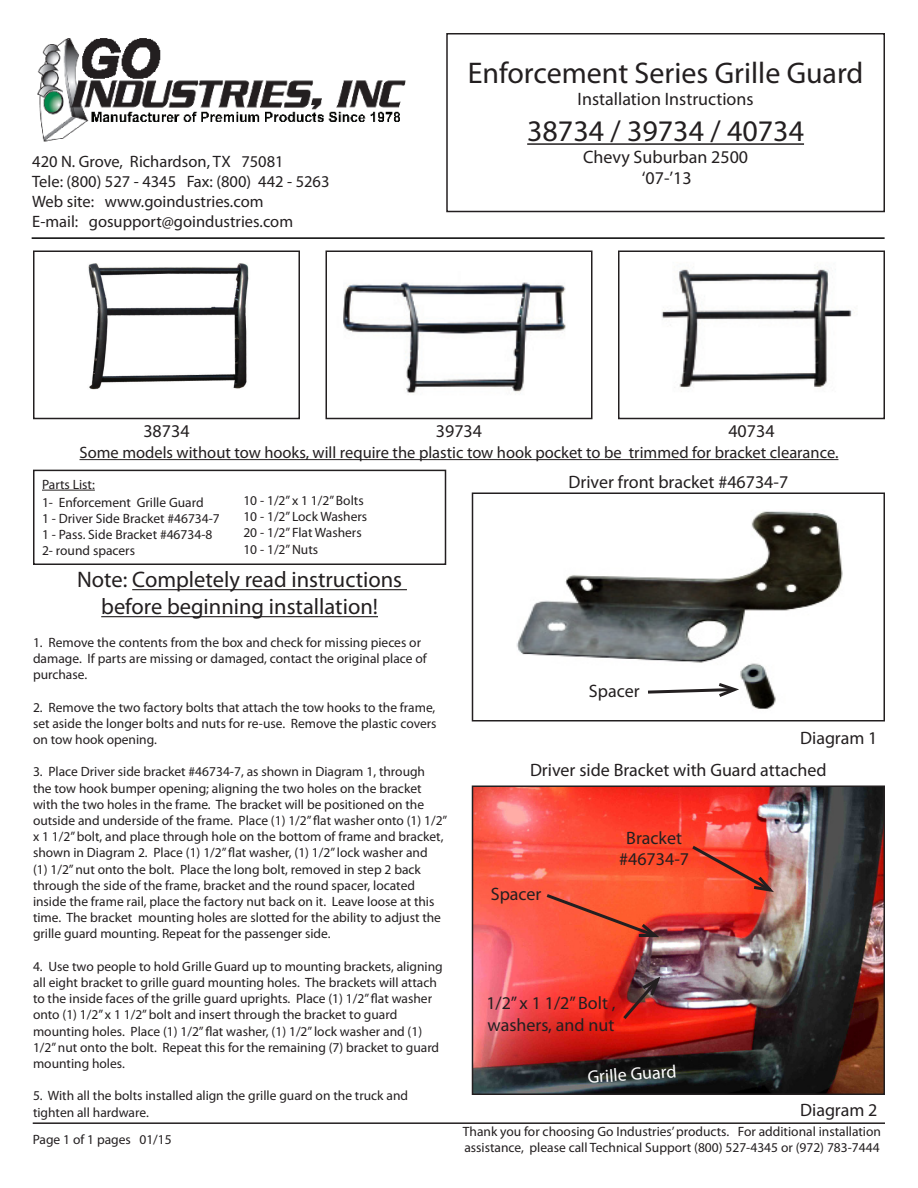
<style>
.page{position:relative;width:918px;height:1188px;background:#fff}
.page>*{position:absolute;margin:0;border:0;box-sizing:border-box;transform-origin:0 0}
.t1{font:30px "Myriad Pro";color:#231f20}
.t2{font:22.5px/27px "Myriad Pro";color:#231f20;text-align:center}
.t3{font:18px/21.6px "Myriad Pro";color:#231f20}
.t4{font:18px "Myriad Pro";color:#fff}
.t5{font:16.5px "Myriad Pro";color:#231f20}
.t6{font:13.5px/16.2px "Myriad Pro";color:#231f20}
</style>
<div class="page">
<hr style="left:42px;top:490px;width:53px;height:1px;background:#231f20">
<div style="left:33px;top:470px;width:413px;height:95px;border:2px solid #231f20"></div>
<hr style="left:527px;top:143px;width:277px;height:2px;background:#231f20">
<div style="left:446px;top:33px;width:439px;height:179px;border:2px solid #231f20"></div>
<hr style="left:32px;top:237px;width:853px;height:2px;background:#010000">
<img style="left:37px;top:38px;width:369px;height:104px">
<hr style="left:33px;top:1122px;width:852px;height:2px;background:#231f20">
<hr style="left:132px;top:589px;width:275px;height:1px;background:#231f20">
<hr style="left:101px;top:616px;width:277px;height:1px;background:#231f20">
<img style="left:516px;top:511px;width:327px;height:198px">
<div style="left:472px;top:492px;width:413px;height:230px;border:2px solid #231f20"></div>
<img style="left:475px;top:789px;width:407px;height:303px">
<div style="left:472px;top:786px;width:413px;height:309px;border:2px solid #231f20"></div>
<svg style="left:645px;top:681px;width:99px;height:18px"></svg>
<svg style="left:689px;top:843px;width:89px;height:51px;background:#e44933"></svg>
<svg style="left:543px;top:892px;width:120px;height:47px;background:#e95535"></svg>
<svg style="left:620px;top:973px;width:43px;height:49px;background:#942a2b"></svg>
<hr style="left:80px;top:459px;width:758px;height:1px;background:#231f20">
<img style="left:661px;top:266px;width:191px;height:122px">
<div style="left:618px;top:250px;width:267px;height:169px;border:2px solid #231f20"></div>
<img style="left:88px;top:263px;width:161px;height:127px">
<div style="left:33px;top:250px;width:267px;height:169px;border:2px solid #231f20"></div>
<img style="left:343px;top:282px;width:223px;height:111px">
<div style="left:326px;top:250px;width:266px;height:169px;border:2px solid #231f20"></div>
<p class="t5" style="left:32px;top:152px;width:253px">420 N. Grove, Richardson, TX 75081</p>
<p class="t5" style="left:32px;top:171px;width:299px">Tele: (800) 527 - 4345 Fax: (800) 442 - 5263</p>
<p class="t5" style="left:32px;top:191px;width:233px">Web site: www.goindustries.com</p>
<p class="t5" style="left:32px;top:211px;width:262px">E-mail: gosupport@goindustries.com</p>
<p class="t1" style="left:468px;top:55px;width:397px">Enforcement Series Grille Guard</p>
<p class="t3" style="left:578px;top:88px;width:178px">Installation Instructions</p>
<p class="t1" style="left:527px;top:113px;width:278px">38734 / 39734 / 40734</p>
<p class="t3" style="left:583px;top:146px;width:167px">Chevy Suburban 2500</p>
<p class="t3" style="left:642px;top:167px;width:51px">‘07-’13</p>
<p class="t3" style="left:143px;top:420px;width:48px">38734</p>
<p class="t3" style="left:436px;top:420px;width:48px">39734</p>
<p class="t3" style="left:728px;top:420px;width:48px">40734</p>
<p class="t5" style="left:80px;top:442px;width:760px">Some models without tow hooks, will require the plastic tow hook pocket to be trimmed for bracket clearance.</p>
<p class="t6" style="left:42px;top:476px;width:54px">Parts List:</p>
<p class="t6" style="left:42px;top:494px;width:163px">1- Enforcement Grille Guard</p>
<p class="t6" style="left:42px;top:510px;width:179px">1 - Driver Side Bracket #46734-7</p>
<p class="t6" style="left:42px;top:526px;width:172px">1 - Pass. Side Bracket #46734-8</p>
<p class="t6" style="left:42px;top:543px;width:95px">2- round spacers</p>
<p class="t6" style="left:243px;top:492px;width:122px">10 - 1/2” x 1 1/2” Bolts</p>
<p class="t6" style="left:243px;top:508px;width:125px">10 - 1/2” Lock Washers</p>
<p class="t6" style="left:243px;top:525px;width:120px">20 - 1/2” Flat Washers</p>
<p class="t6" style="left:243px;top:541px;width:76px">10 - 1/2” Nuts</p>
<p class="t2" style="left:77px;top:566px;width:327px">Note: Completely read instructions before beginning installation!</p>
<p class="t6" style="left:33px;top:634px;width:395px">1. Remove the contents from the box and check for missing pieces or damage. If parts are missing or damaged, contact the original place of purchase.</p>
<p class="t6" style="left:33px;top:699px;width:405px;text-align:justify">2. Remove the two factory bolts that attach the tow hooks to the frame, set aside the longer bolts and nuts for re-use. Remove the plastic covers on tow hook opening.</p>
<p class="t6" style="left:33px;top:764px;width:416px">3. Place Driver side bracket #46734-7, as shown in Diagram 1, through<br>the tow hook bumper opening; aligning the two holes on the bracket with the two holes in the frame. The bracket will be positioned on the outside and underside of the frame. Place (1) 1/2” flat washer onto (1) 1/2” x 1 1/2” bolt, and place through hole on the bottom of frame and bracket, shown in Diagram 2. Place (1) 1/2” flat washer, (1) 1/2” lock washer and<br>(1) 1/2” nut onto the bolt. Place the long bolt, removed in step 2 back through the side of the frame, bracket and the round spacer, located inside the frame rail, place the factory nut back on it. Leave loose at this time. The bracket mounting holes are slotted for the ability to adjust the grille guard mounting. Repeat for the passenger side.</p>
<p class="t6" style="left:33px;top:958px;width:411px">4. Use two people to hold Grille Guard up to mounting brackets, aligning all eight bracket to grille guard mounting holes. The brackets will attach to the inside faces of the grille guard uprights. Place (1) 1/2” flat washer onto (1) 1/2” x 1 1/2” bolt and insert through the bracket to guard mounting holes. Place (1) 1/2” flat washer, (1) 1/2” lock washer and (1)<br>1/2” nut onto the bolt. Repeat this for the remaining (7) bracket to guard mounting holes.</p>
<p class="t6" style="left:33px;top:1088px;width:377px">5. With all the bolts installed align the grille guard on the truck and tighten all hardware.</p>
<p class="t6" style="left:33px;top:1131px;width:141px">Page 1 of 1 pages 01/15</p>
<p class="t3" style="left:568px;top:471px;width:221px">Driver front bracket #46734-7</p>
<p class="t3" style="left:589px;top:680px;width:52px">Spacer</p>
<p class="t3" style="left:800px;top:727px;width:79px">Diagram 1</p>
<p class="t3" style="left:530px;top:759px;width:298px">Driver side Bracket with Guard attached</p>
<p class="t3" style="left:491px;top:882px;width:52px">Spacer</p>
<p class="t3" style="left:626px;top:827px;width:57px">Bracket</p>
<p class="t3" style="left:619px;top:848px;width:71px">#46734-7</p>
<p class="t3" style="left:486px;top:992px;width:131px">1/2” x 1 1/2” Bolt , washers, and nut</p>
<p class="t4" style="left:587px;top:1066px;width:91px;rotate:-4deg">Grille Guard</p>
<p class="t3" style="left:800px;top:1099px;width:79px">Diagram 2</p>
<p class="t6" style="left:463px;top:1123px;width:420px">Thank you for choosing Go Industries’ products. For additional installation assistance, please call Technical Support (800) 527-4345 or (972) 783-7444</p>
</div>
